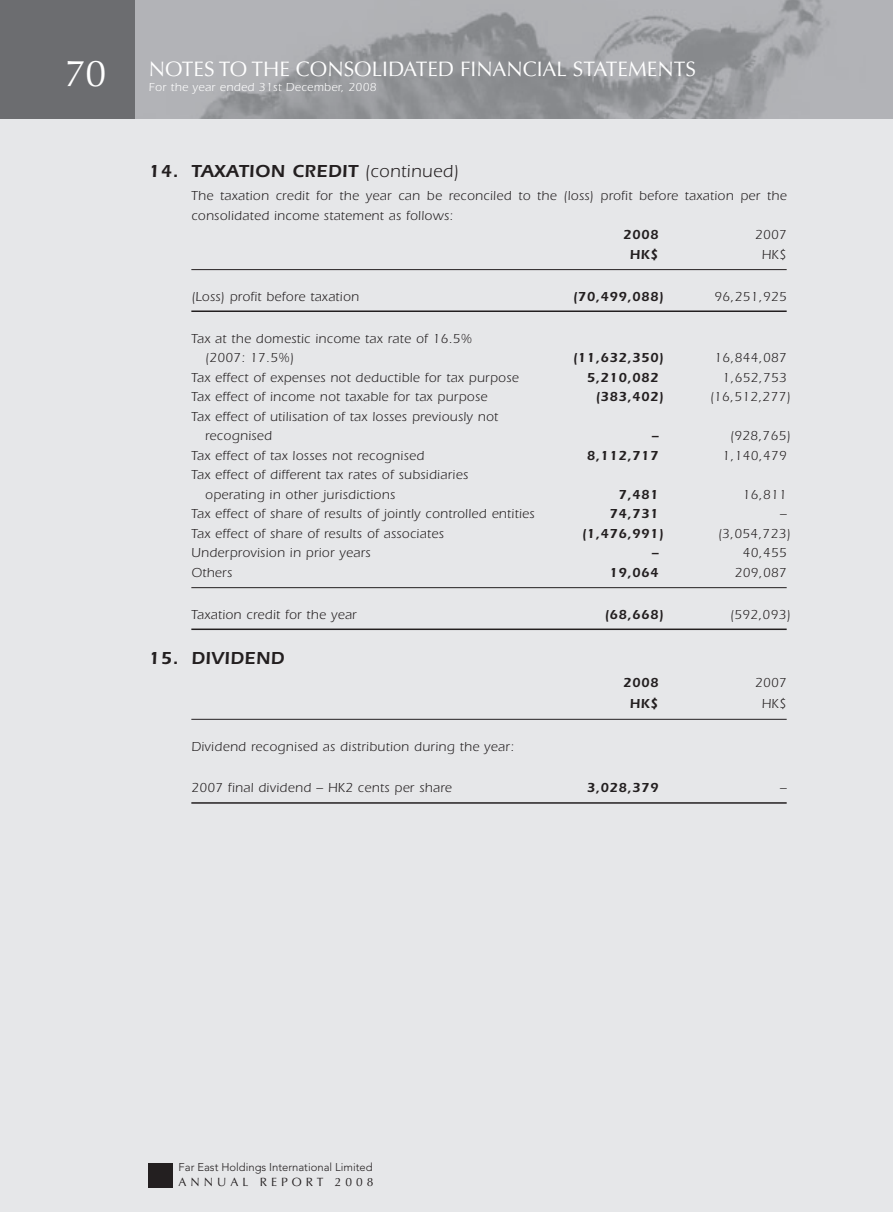
<style>
.page{position:relative;width:893px;height:1212px;background:#e6e7e9}
.page>*{position:absolute;margin:0;border:0;box-sizing:border-box;transform-origin:0 0}
.t1{font:21px "Optima LT Std";color:#fff}
.t2{font:600 18px "ITC Eras Std";letter-spacing:.03em;color:#231f20}
.t3{font:13.5px/19.5px "ITC Eras Std";letter-spacing:.03em;color:#231f20}
.t4{font:600 13.5px "ITC Eras Std";letter-spacing:.03em;color:#231f20}
.t5{font:12px "ITC Eras Std";letter-spacing:.03em;color:#fff}
.t6{font:12px "Optima LT Std";letter-spacing:.33em;color:#231f20}
.t7{font:300 11.25px "Avenir LT Std";color:#231f20}
.s1{font-size:37.5px}
.s2{font-weight:400}
</style>
<div class="page">
<div style="left:0;top:0;width:893px;height:119px;background:#b2b3b7"></div>
<div style="left:149px;top:1163px;width:24px;height:24px;background:#231f20"></div>
<img style="left:200px;top:0;width:629px;height:119px">
<div style="left:0;top:0;width:135px;height:119px;background:#6c6d70"></div>
<hr style="left:191px;top:269px;width:596px;height:1px;background:#231f20">
<hr style="left:191px;top:310px;width:596px;height:2px;background:#231f20">
<hr style="left:191px;top:587px;width:596px;height:1px;background:#231f20">
<hr style="left:191px;top:628px;width:596px;height:2px;background:#231f20">
<hr style="left:191px;top:719px;width:596px;height:1px;background:#231f20">
<hr style="left:191px;top:802px;width:596px;height:2px;background:#231f20">
<h1 class="t1" style="left:65px;top:61px;width:633px"><span class="s1">70</span> NOTES TO THE CONSOLIDATED FINANCIAL STATEMENTS</h1>
<p class="t5" style="left:149px;top:82px;width:229px">For the year ended 31st December, 2008</p>
<h2 class="t2" style="left:149px;top:164px;width:312px">14. TAXATION CREDIT <span class="s2">(continued)</span></h2>
<p class="t3" style="left:191px;top:187px;width:597px">The taxation credit for the year can be reconciled to the (loss) profit before taxation per the consolidated income statement as follows:</p>
<p class="t4" style="left:623px;top:230px;width:37px">2008</p>
<p class="t3" style="left:755px;top:226px;width:33px">2007</p>
<p class="t4" style="left:630px;top:249px;width:30px">HK$</p>
<p class="t3" style="left:762px;top:246px;width:26px">HK$</p>
<p class="t3" style="left:191px;top:288px;width:169px">(Loss) profit before taxation</p>
<p class="t4" style="left:573px;top:291px;width:93px">(70,499,088)</p>
<p class="t3" style="left:715px;top:288px;width:74px">96,251,925</p>
<p class="t3" style="left:205px;top:330px;width:268px;text-indent:-14px">Tax at the domestic income tax rate of 16.5% (2007: 17.5%)</p>
<p class="t4" style="left:573px;top:353px;width:93px">(11,632,350)</p>
<p class="t3" style="left:715px;top:349px;width:74px">16,844,087</p>
<p class="t3" style="left:191px;top:369px;width:329px">Tax effect of expenses not deductible for tax purpose</p>
<p class="t4" style="left:587px;top:372px;width:73px">5,210,082</p>
<p class="t3" style="left:723px;top:369px;width:66px">1,652,753</p>
<p class="t3" style="left:191px;top:388px;width:298px">Tax effect of income not taxable for tax purpose</p>
<p class="t4" style="left:595px;top:392px;width:70px">(383,402)</p>
<p class="t3" style="left:710px;top:388px;width:82px">(16,512,277)</p>
<p class="t3" style="left:205px;top:408px;width:294px;text-indent:-14px">Tax effect of utilisation of tax losses previously not recognised</p>
<p class="t4" style="left:652px;top:431px;width:8px">–</p>
<p class="t3" style="left:730px;top:427px;width:62px">(928,765)</p>
<p class="t3" style="left:191px;top:447px;width:234px">Tax effect of tax losses not recognised</p>
<p class="t4" style="left:587px;top:450px;width:73px">8,112,717</p>
<p class="t3" style="left:723px;top:447px;width:66px">1,140,479</p>
<p class="t3" style="left:205px;top:466px;width:264px;text-indent:-14px">Tax effect of different tax rates of subsidiaries operating in other jurisdictions</p>
<p class="t4" style="left:618px;top:489px;width:42px">7,481</p>
<p class="t3" style="left:743px;top:486px;width:45px">16,811</p>
<p class="t3" style="left:191px;top:505px;width:345px">Tax effect of share of results of jointly controlled entities</p>
<p class="t4" style="left:610px;top:509px;width:51px">74,731</p>
<p class="t3" style="left:780px;top:505px;width:8px">–</p>
<p class="t3" style="left:191px;top:525px;width:254px">Tax effect of share of results of associates</p>
<p class="t4" style="left:582px;top:528px;width:84px">(1,476,991)</p>
<p class="t3" style="left:718px;top:525px;width:74px">(3,054,723)</p>
<p class="t3" style="left:191px;top:544px;width:181px">Underprovision in prior years</p>
<p class="t4" style="left:652px;top:548px;width:8px">–</p>
<p class="t3" style="left:743px;top:544px;width:45px">40,455</p>
<p class="t3" style="left:191px;top:564px;width:42px">Others</p>
<p class="t4" style="left:610px;top:567px;width:51px">19,064</p>
<p class="t3" style="left:735px;top:564px;width:53px">209,087</p>
<p class="t3" style="left:191px;top:606px;width:167px">Taxation credit for the year</p>
<p class="t4" style="left:604px;top:609px;width:61px">(68,668)</p>
<p class="t3" style="left:730px;top:606px;width:62px">(592,093)</p>
<h2 class="t2" style="left:149px;top:652px;width:137px">15. DIVIDEND</h2>
<p class="t4" style="left:623px;top:678px;width:37px">2008</p>
<p class="t3" style="left:755px;top:674px;width:33px">2007</p>
<p class="t4" style="left:630px;top:698px;width:30px">HK$</p>
<p class="t3" style="left:762px;top:695px;width:26px">HK$</p>
<p class="t3" style="left:191px;top:738px;width:324px">Dividend recognised as distribution during the year:</p>
<p class="t3" style="left:191px;top:779px;width:262px">2007 final dividend – HK2 cents per share</p>
<p class="t4" style="left:587px;top:782px;width:73px">3,028,379</p>
<p class="t3" style="left:780px;top:779px;width:8px">–</p>
<p class="t7" style="left:179px;top:1161px;width:196px">Far East Holdings International Limited</p>
<p class="t6" style="left:179px;top:1178px;width:196px">ANNUAL REPORT 2008</p>
</div>
